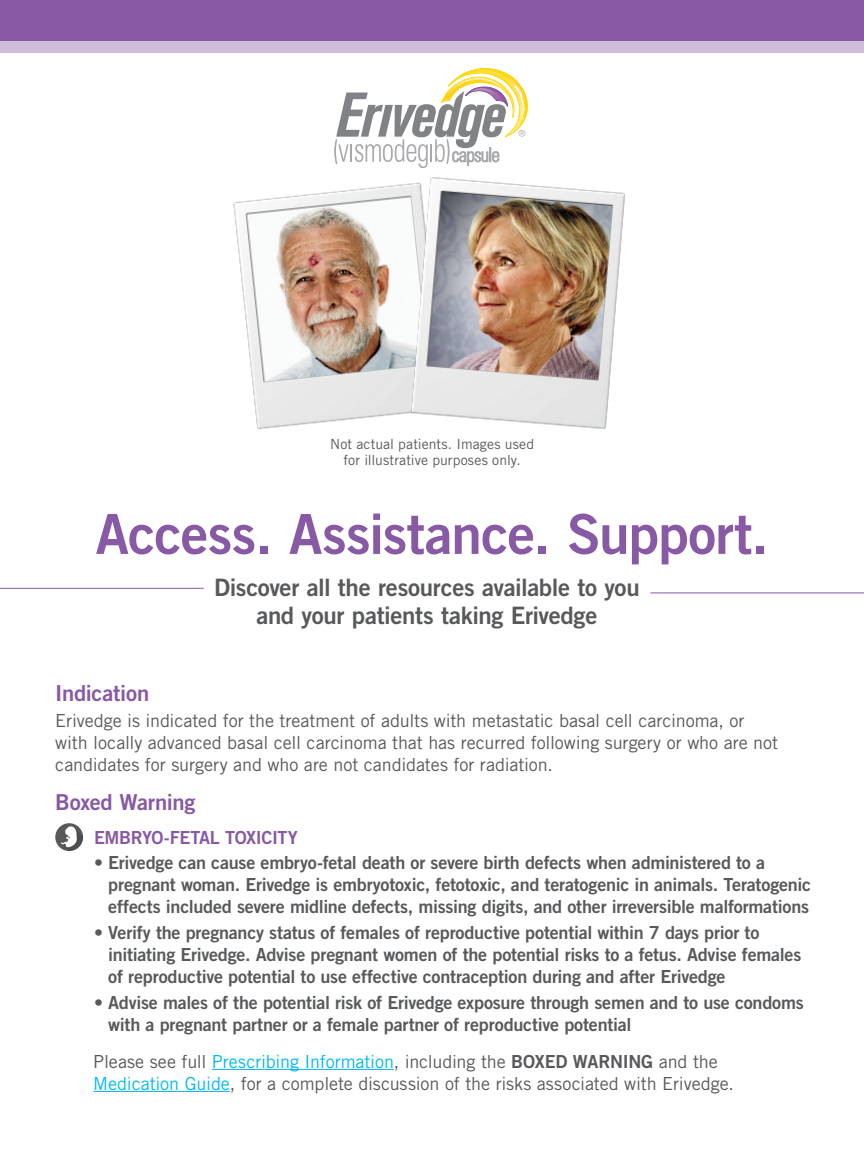
<style>
.page{position:relative;width:864px;height:1152px;background:#fff}
.page>*{position:absolute;margin:0;border:0;box-sizing:border-box;transform-origin:0 0}
.t1{font:55.2px "Trade Gothic LT Std Bd 2";letter-spacing:-.015em;color:#8859a4}
.t2{font:24px/28px "Trade Gothic LT Std Bd 2";letter-spacing:-.015em;color:#58595b;text-align:center}
.t3{font:22px "Trade Gothic LT Std Bd 2";letter-spacing:-.01em;color:#8859a4}
.t4{font:18px/22px "Trade Gothic LT Std Bd 2";letter-spacing:-.01em;color:#58595b}
.t5{font:18px/22px "Trade Gothic LT Std";letter-spacing:-.005em;color:#58595b}
.t6{font:18px "Trade Gothic LT Std Bd 2";letter-spacing:-.02em;color:#8859a4}
.t7{font:14px/16px "Trade Gothic LT Std";letter-spacing:.005em;color:#58595b;text-align:center}
.s1{color:#00b9f1}
.s2{font-family:"Trade Gothic LT Std Bd 2"}
</style>
<div class="page">
<div style="left:0;top:19px;width:864px;height:34px;background:#cfbdda"></div>
<div style="left:0;top:0;width:864px;height:41px;background:#8859a4"></div>
<hr style="left:212px;top:1069px;width:182px;height:1px;background:#00b9f1">
<hr style="left:93px;top:1091px;width:137px;height:1px;background:#00b9f1">
<hr style="left:0;top:588px;width:204px;height:1px;background:#8859a4">
<hr style="left:650px;top:592px;width:214px;height:1px;background:#8859a4">
<div style="left:55px;top:823px;width:28px;height:28px;background:#58595b;border-radius:50%"></div>
<svg style="left:61px;top:826px;width:22px;height:25px"></svg>
<img style="left:233px;top:188px;width:133px;height:242px">
<img style="left:366px;top:177px;width:260px;height:252px">
<svg style="left:334px;top:68px;width:194px;height:100px"></svg>
<p class="t7" style="left:330px;top:436px;width:206px">Not actual patients. Images used for illustrative purposes only.</p>
<h1 class="t1" style="left:95px;top:500px;width:675px">Access. Assistance. Support.</h1>
<h2 class="t2" style="left:214px;top:573px;width:427px">Discover all the resources available to you and your patients taking Erivedge</h2>
<p class="t3" style="left:55px;top:680px;width:95px">Indication</p>
<p class="t5" style="left:55px;top:709px;width:724px">Erivedge is indicated for the treatment of adults with metastatic basal cell carcinoma, or with locally advanced basal cell carcinoma that has recurred following surgery or who are not candidates for surgery and who are not candidates for radiation.</p>
<p class="t3" style="left:55px;top:789px;width:142px">Boxed Warning</p>
<p class="t6" style="left:94px;top:826px;width:205px">EMBRYO-FETAL TOXICITY</p>
<p class="t4" style="left:108px;top:852px;width:704px;text-indent:-14px">• Erivedge can cause embryo-fetal death or severe birth defects when administered to a pregnant woman. Erivedge is embryotoxic, fetotoxic, and teratogenic in animals. Teratogenic effects included severe midline defects, missing digits, and other irreversible malformations</p>
<p class="t4" style="left:108px;top:921px;width:695px;text-indent:-14px">• Verify the pregnancy status of females of reproductive potential within 7 days prior to initiating Erivedge. Advise pregnant women of the potential risks to a fetus. Advise females of reproductive potential to use effective contraception during and after Erivedge</p>
<p class="t4" style="left:108px;top:991px;width:697px;text-indent:-14px">• Advise males of the potential risk of Erivedge exposure through semen and to use condoms with a pregnant partner or a female partner of reproductive potential</p>
<p class="t5" style="left:93px;top:1050px;width:642px">Please see full <span class="s1">Prescribing Information</span>, including the <span class="s2">BOXED WARNING</span> and the<br><span class="s1">Medication Guide</span>, for a complete discussion of the risks associated with Erivedge.</p>
</div>
